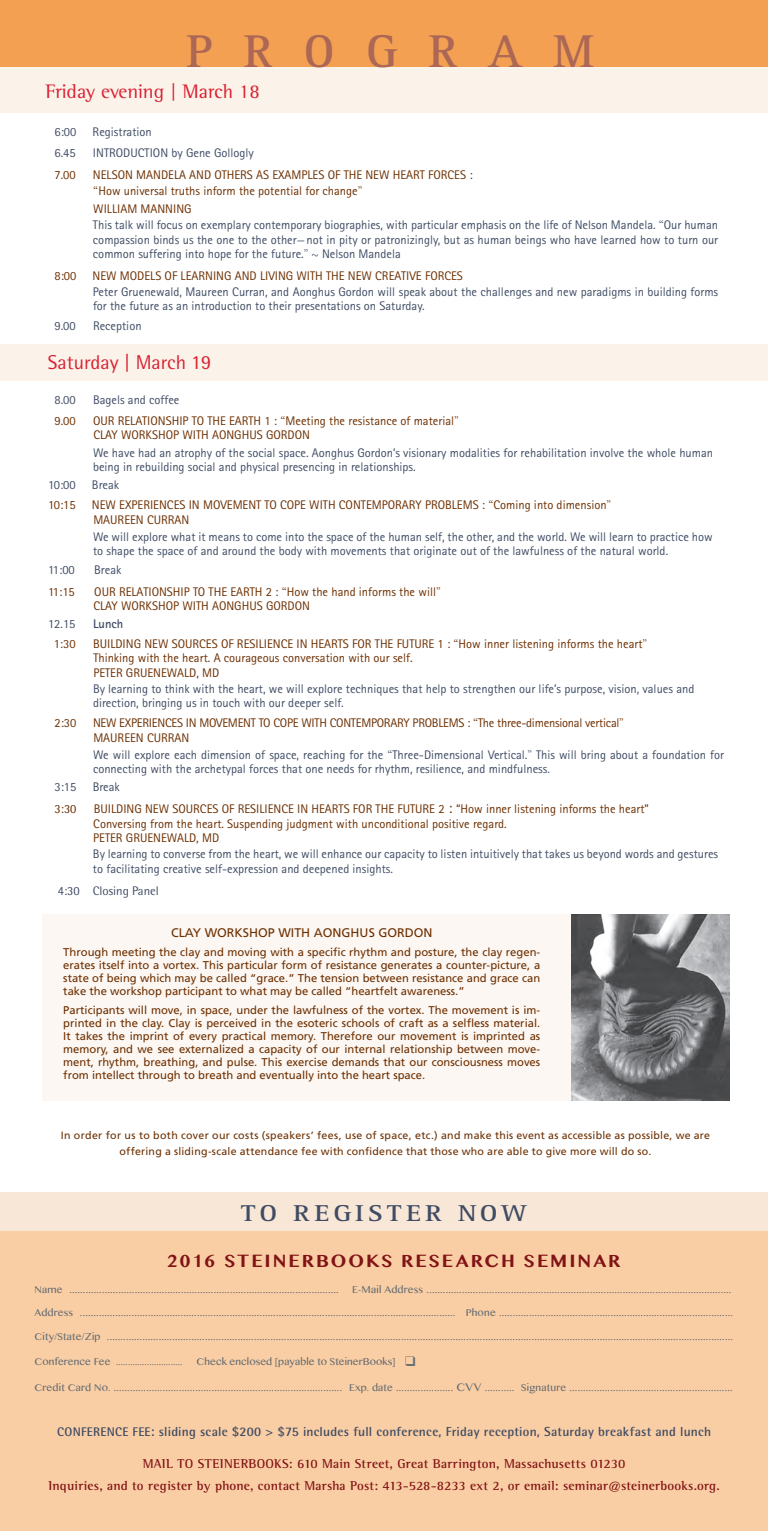
<style>
.page{position:relative;width:768px;height:1531px;background:#fff}
.page>*{position:absolute;margin:0;border:0;box-sizing:border-box;transform-origin:0 0}
.t1{font:700 47.5px "Rotis Serif Std";color:#ac6755}
.t2{font:700 23.75px "Rotis Serif Std";letter-spacing:.145em;color:#3f4c64;scale:1.15 1}
.t3{font:20px "Rotis Semi Serif Std";color:#da2031}
.t4{font:20px "Rotis Semi Sans Std";color:#da2031}
.t5{font:700 17.5px "Oriya MN";letter-spacing:.1em;color:#811316}
.t6{font:700 13.12px/21.9px "Rotis Semi Serif Std";letter-spacing:.01em;color:#811316}
.t7{font:700 13.12px "Rotis Semi Sans Std";letter-spacing:.015em;color:#3f4c64}
.t8{font:12.5px/14.4px "Rotis Sans Serif Std";color:#3f4c64}
.t9{font:12.5px/14.4px "Rotis Sans Serif Std";color:#6d2f01}
.t10{font:12.5px/14.4px "Rotis Sans Serif Std";letter-spacing:-.02em;color:#6d2f01}
.t11{font:12.5px "Frutiger LT Std";color:#6d2f01}
.t12{font:12.5px "Rotis Semi Sans Std";color:#3f4c64}
.t13{font:12.5px "Rotis Semi Sans Std";color:#6d2f01}
.t14{font:11.25px/23.8px "Oriya MN";color:#656c72}
.t15{font:11.25px/13.1px "Frutiger LT Std";color:#6d2f01;text-align:justify}
.t16{font:10.62px/16.2px "Frutiger LT Std";letter-spacing:.025em;color:#6d2f01;text-align:center}
.t17{font:10px "Oriya MN";letter-spacing:.005em;color:#656c72}
.s1{font-family:"Adobe Garamond Pro"}
.s2{color:#6d2f01}
.s3{font-weight:300}
.s4{font-weight:700}
.s5{font-size:15px}
.s6{font-size:10px}
.s7{font-size:12.5px}
.s8{font-size:13.75px}
</style>
<div class="page">
<div style="left:0;top:0;width:768px;height:113px;background:#fbf2ea"></div>
<div style="left:42px;top:914px;width:532px;height:187px;background:#fcf7f2"></div>
<div style="left:0;top:345px;width:768px;height:36px;background:#fbf2ea"></div>
<div style="left:0;top:0;width:768px;height:67px;background:#f3a053"></div>
<div style="left:0;top:1228px;width:768px;height:303px;background:#facea4"></div>
<div style="left:0;top:1192px;width:768px;height:39px;background:#f8e7d6"></div>
<img style="left:571px;top:914px;width:158px;height:187px">
<h1 class="t1" style="left:187px;top:24px;width:409px">P R O G R A M</h1>
<h3 class="t3" style="left:45px;top:79px;width:216px">Friday evening | March 18</h3>
<p class="t8" style="left:54px;top:124px;width:23px">6:00</p>
<p class="t8" style="left:93px;top:124px;width:61px">Registration</p>
<p class="t8" style="left:54px;top:146px;width:23px">6.45</p>
<p class="t8" style="left:93px;top:146px;width:162px">I ntroduction by Gene Gollogly</p>
<p class="t9" style="left:54px;top:167px;width:23px">7.00</p>
<p class="t9" style="left:93px;top:167px;width:381px;line-height:16.1px">N elson Mandela and others as examples of the new heart forces : <span class="s1">“</span>How universal truths inform the potential for change<span class="s1">”</span></p>
<p class="t8" style="left:93px;top:200px;width:627px;line-height:16.8px"><span class="s2">william manning<br></span>This talk will focus on exemplary contemporary biographies, with particular emphasis on the life of Nelson Mandela. <span class="s1">“</span>Our human</p>
<p class="t8" style="left:93px;top:232px;width:627px">compassion binds us the one to the other<span class="s3">—</span>not in pity or patronizingly, but as human beings who have learned how to turn our common suffering into hope for the future.<span class="s1">”</span> ~ Nelson Mandela</p>
<p class="t9" style="left:54px;top:268px;width:23px">8:00</p>
<p class="t9" style="left:93px;top:268px;width:372px">N ew m odels of learning and living with the new creative forces</p>
<p class="t8" style="left:93px;top:285px;width:627px">Peter Gruenewald, Maureen Curran, and Aonghus Gordon will speak about the challenges and new paradigms in building forms for the future as an introduction to their presentations on Saturday.</p>
<p class="t8" style="left:54px;top:318px;width:89px">9.00 Reception</p>
<h3 class="t4" style="left:48px;top:351px;width:165px">Saturday | March 19</h3>
<p class="t8" style="left:54px;top:392px;width:23px">8.00</p>
<p class="t8" style="left:93px;top:392px;width:88px">Bagels and coffee</p>
<p class="t9" style="left:54px;top:414px;width:23px">9.00</p>
<p class="t9" style="left:93px;top:414px;width:367px;line-height:13.8px">Our Relationship to the Earth 1 : <span class="s1">“</span>Meeting the resistance of material<span class="s1">”<br></span>CLAY WOR</p>
<p class="t9" style="left:146px;top:428px;width:166px">KSHOP WITH Aonghus Gordon</p>
<p class="t8" style="left:93px;top:445px;width:622px">We have had an atrophy of the social space. Aonghus Gordon’s visionary modalities for rehabilitation involve the whole human being in rebuilding social and physical presencing in relationships.</p>
<p class="t8" style="left:48px;top:478px;width:29px">10:00</p>
<p class="t8" style="left:92px;top:478px;width:29px">Break</p>
<p class="t9" style="left:48px;top:498px;width:29px">10:15</p>
<p class="t9" style="left:92px;top:498px;width:521px">N ew Experiences in movem ent to cope with contemporary problems : <span class="s1">“</span>Coming into dimension<span class="s1">”<br></span>Maureen Curran</p>
<p class="t8" style="left:93px;top:529px;width:621px">We will explore what it means to come into the space of the human self, the other, and the world. We will learn to practice how to shape the space of and around the body with movements that originate out of the lawfulness of the natural world.</p>
<p class="t8" style="left:48px;top:563px;width:28px">11:00</p>
<p class="t8" style="left:94px;top:563px;width:29px">Break</p>
<p class="t9" style="left:48px;top:584px;width:28px">11:15</p>
<p class="t9" style="left:93px;top:584px;width:349px">Our Relationship to the Earth 2 : <span class="s1">“</span>How the hand informs the will<span class="s1">”<br></span>CLAY WOR</p>
<p class="t9" style="left:146px;top:598px;width:166px">KSHOP WITH Aonghus Gordon</p>
<p class="t8" style="left:54px;top:614px;width:71px;line-height:20px;text-indent:-6px">12.15 <span class="s4">Lunch<br></span><span class="s2">1:30</span></p>
<p class="t9" style="left:93px;top:636px;width:556px">Building new sources of resilience in hearts for the futurE 1 : <span class="s1">“</span>How inner listening informs the heart<span class="s1">”<br></span>Thinking with the heart. A courageous conversation with our self.<br>peter Gruenewald, MD</p>
<p class="t8" style="left:93px;top:681px;width:603px">By learning to think with the heart, we will explore techniques that help to strengthen our life’s purpose, vision, values and direction, bringing us in touch with our deeper self.</p>
<p class="t9" style="left:54px;top:716px;width:23px">2:30</p>
<p class="t10" style="left:93px;top:716px;width:532px">N ew Experiences in movem ent to cope with contemporary problems : <span class="s1">“</span>The three-dimensional vertical<span class="s1">”<br></span>Maureen Curran</p>
<p class="t8" style="left:93px;top:747px;width:632px">We will explore each dimension of space, reaching for the <span class="s1">“</span>Three-Dimensional Vertical.<span class="s1">”</span> This will bring about a foundation for connecting with the archetypal forces that one needs for rhythm, resilience, and mindfulness.</p>
<p class="t8" style="left:54px;top:780px;width:23px">3:15</p>
<p class="t8" style="left:93px;top:780px;width:29px">Break</p>
<p class="t13" style="left:55px;top:802px;width:24px">3:30</p>
<p class="t9" style="left:93px;top:802px;width:557px">Building new sources of resilience in hearts for the future 2 <span class="s5">:</span> “How inner listening informs the heart”<br>Conversing from the heart. Suspending judgment with unconditional positive regard.<br>peter Gruenewald, MD</p>
<p class="t8" style="left:93px;top:847px;width:627px">By learning to converse from the heart, we will enhance our capacity to listen intuitively that takes us beyond words and gestures to facilitating creative self-expression and deepened insights.</p>
<p class="t12" style="left:58px;top:883px;width:103px">4:30 Closing Panel</p>
<p class="t11" style="left:171px;top:925px;width:263px">CLAY WORKSHOP WITH AONGHUS GORDON</p>
<p class="t15" style="left:63px;top:945px;width:479px">Through meeting the clay and moving with a specific rhythm and posture, the clay regen&shy;erates itself into a vortex. This particular form of resistance generates a counter-picture, a state of being which may be called “grace.” The tension between resistance and grace can take the workshop participant to what may be called “heartfelt awareness.”</p>
<p class="t15" style="left:63px;top:1003px;width:479px">Participants will move, in space, under the lawfulness of the vortex. The movement is im&shy;printed in the clay. Clay is perceived in the esoteric schools of craft as a selfless material.<br>It takes the imprint of every practical memory. Therefore our movement is imprinted as memory, and we see externalized a capacity of our internal relationship between move&shy;ment, rhythm, breathing, and pulse. This exercise demands that our consciousness moves from intellect through to breath and eventually into the heart space.</p>
<p class="t16" style="left:61px;top:1127px;width:651px">In order for us to both cover our costs (speakers’ fees, use of space, etc.) and make this event as accessible as possible, we are offering a sliding-scale attendance fee with confidence that those who are able to give more will do so.</p>
<h2 class="t2" style="left:241px;top:1199px;width:250px">TO REGISTER NOW</h2>
<h3 class="t5" style="left:167px;top:1251px;width:455px">2016 STEINERBOOKS RESEARCH SEMINAR</h3>
<p class="t14" style="left:34px;top:1277px;width:700px"><span class="s6">Name</span> ................................................................................................... <span class="s6">E-Mail Address</span> ................................................................................................................<br><span class="s6">Address</span> .......................................................................................................................................... <span class="s6">Phone</span> ......................................................................................<br><span class="s6">City/State/Zip</span> ......................................................................................................................................................................................................................................</p>
<p class="t17" style="left:34px;top:1356px;width:149px">Conference Fee ............................</p>
<p class="t17" style="left:196px;top:1356px;width:221px">Check enclosed [payable to SteinerBooks] ❑</p>
<p class="t14" style="left:34px;top:1376px;width:700px"><span class="s6">Credit Card No.</span> .................................................................................... <span class="s6">Exp. date</span> ..................... CVV ........... <span class="s6">Signature</span> ............................................................</p>
<p class="t7" style="left:57px;top:1424px;width:656px"><span class="s7">CONFERENCE FEE</span><span class="s8">:</span> sliding scale $200 &gt; $75 includes full conference, Friday reception, Saturday breakfast and lunch</p>
<p class="t6" style="left:143px;top:1452px;width:66px">MAI L TO STEI</p>
<p class="t6" style="left:224px;top:1452px;width:36px">NER BOOK</p>
<p class="t6" style="left:48px;top:1452px;width:673px;text-indent:234px">S: 610 Main Street, Great Barrington, Massachusetts 01230<br>Inquiries, and to register by phone, contact Marsha Post: 413-528-8233 ext 2, or email: seminar@steinerbooks.org.</p>
</div>
